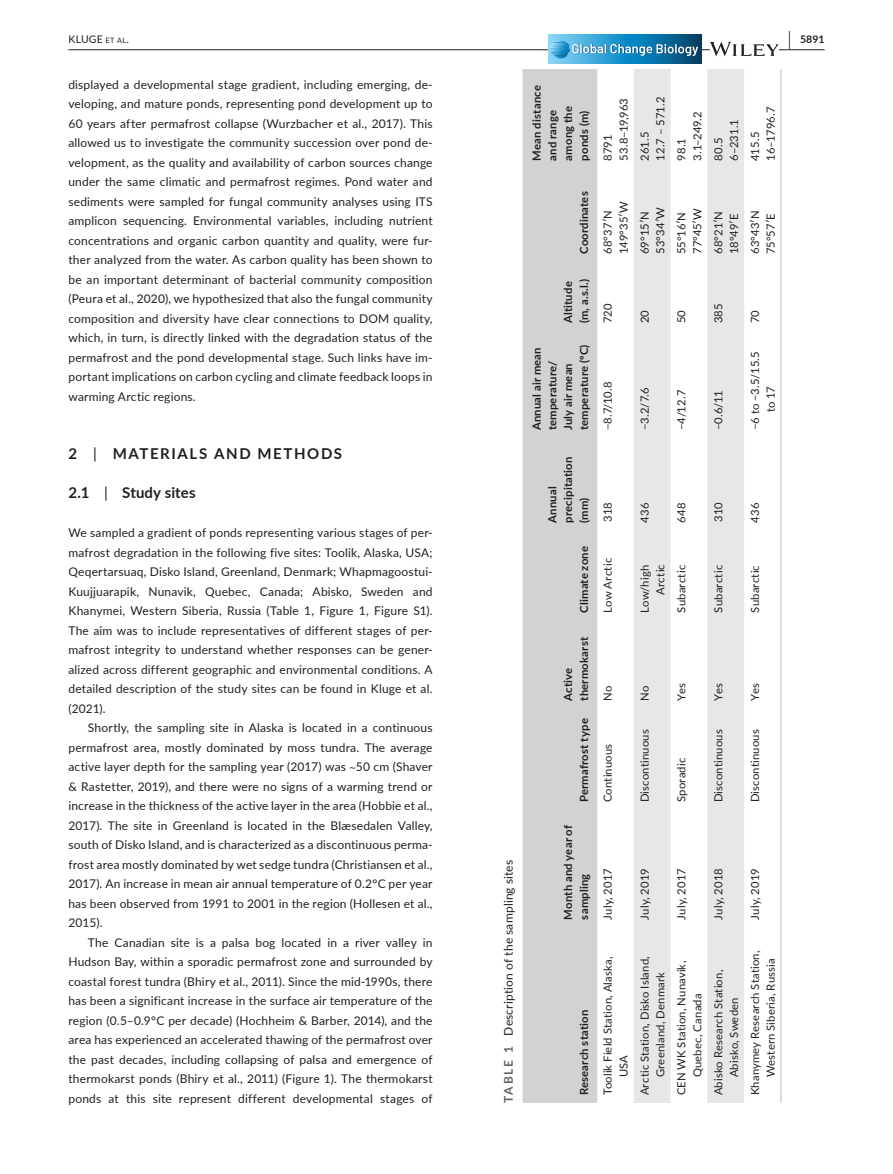
<style>
.page{position:relative;width:893px;height:1174px;background:#fff}
.page>*{position:absolute;margin:0;border:0;box-sizing:border-box;transform-origin:0 0}
.t1{font:700 15px "Lato";letter-spacing:.1em;color:#231f20}
.t2{font:700 15px "Lato";letter-spacing:.005em;color:#231f20}
.t3{font:12px/19.5px "Lato";letter-spacing:.015em;color:#231f20;text-align:justify}
.t4{font:11.25px/15.8px "Lato";letter-spacing:.015em;color:#231f20}
.t5{font:700 11.25px/15.8px "Lato";letter-spacing:.02em;color:#231f20}
.t6{font:11.25px/15.8px "Lato";letter-spacing:-.005em;color:#231f20}
.t7{font:11.25px/15.8px "Lato";letter-spacing:-.015em;color:#231f20}
.t8{font:10.5px "Lato";letter-spacing:.02em;color:#231f20}
.t9{font:700 10.5px "Lato";color:#231f20}
.s1{font-size:7.35px}
.s2{font-size:19.5px}
.s3{font-weight:400}
.s4{font-family:"STIX"}
.s5{font-weight:700;color:#636366}
</style>
<div class="page">
<hr style="left:68px;top:49px;width:756px;height:1px;background:#231f20">
<svg style="left:548px;top:34px;width:153px;height:30px;background:#2b8dbd"></svg>
<svg style="left:550px;top:40px;width:149px;height:18px;background:#4999c2"></svg>
<svg style="left:710px;top:42px;width:69px;height:14px"></svg>
<div style="left:522px;top:69px;width:75px;height:1033px;background:#d1d2d4"></div>
<svg style="left:634px;top:69px;width:110px;height:1033px;fill:#e6e7e9"></svg>
<hr style="left:780px;top:927px;width:2px;height:175px;background:#d1d2d4">
<hr style="left:780px;top:810px;width:2px;height:117px;background:#d1d2d4">
<hr style="left:780px;top:708px;width:2px;height:102px;background:#d1d2d4">
<hr style="left:780px;top:620px;width:2px;height:88px;background:#d1d2d4">
<hr style="left:780px;top:530px;width:2px;height:90px;background:#d1d2d4">
<hr style="left:780px;top:438px;width:2px;height:92px;background:#d1d2d4">
<hr style="left:780px;top:331px;width:2px;height:107px;background:#d1d2d4">
<hr style="left:780px;top:262px;width:2px;height:69px;background:#d1d2d4">
<hr style="left:780px;top:168px;width:2px;height:94px;background:#d1d2d4">
<hr style="left:780px;top:69px;width:2px;height:99px;background:#d1d2d4">
<p class="t8" style="left:68px;top:31px;width:62px">KLUGE <span class="s1">et al</span>.</p>
<p class="t9" style="left:789px;top:31px;width:37px"><span class="s2">|</span> 5891</p>
<p class="t3" style="left:68px;top:74px;width:366px">displayed a developmental stage gradient, including emerging, de&shy;veloping, and mature ponds, representing pond development up to 60 years after permafrost collapse (Wurzbacher et al., 2017). This allowed us to investigate the community succession over pond de&shy;velopment, as the quality and availability of carbon sources change under the same climatic and permafrost regimes. Pond water and sediments were sampled for fungal community analyses using ITS amplicon sequencing. Environmental variables, including nutrient concentrations and organic carbon quantity and quality, were fur&shy;ther analyzed from the water. As carbon quality has been shown to be an important determinant of bacterial community composition (Peura et al., 2020), we hypothesized that also the fungal community composition and diversity have clear connections to DOM quality, which, in turn, is directly linked with the degradation status of the permafrost and the pond developmental stage. Such links have im&shy;portant implications on carbon cycling and climate feedback loops in warming Arctic regions.</p>
<p class="t5" style="left:528px;top:161px;width:77px;rotate:-90deg">Mean distance and range among the ponds (m)</p>
<p class="t4" style="left:636px;top:161px;width:66px;rotate:-90deg">261.5<br>12.7 – 571.2</p>
<p class="t6" style="left:599px;top:161px;width:64px;rotate:-90deg">8791<br>53.8–19,963</p>
<p class="t7" style="left:747px;top:161px;width:55px;rotate:-90deg">415.5<br>16–1796.7</p>
<p class="t4" style="left:673px;top:161px;width:51px;rotate:-90deg">98.1<br>3.1–249.2</p>
<p class="t4" style="left:710px;top:161px;width:43px;rotate:-90deg">80.5<br>6–231.1</p>
<p class="t5" style="left:576px;top:254px;width:64px;rotate:-90deg">Coordinates</p>
<p class="t4" style="left:599px;top:254px;width:54px;rotate:-90deg">68°37′N<br>149°35′W</p>
<p class="t4" style="left:636px;top:254px;width:49px;rotate:-90deg">69°15′N<br>53°34′W</p>
<p class="t4" style="left:673px;top:254px;width:47px;rotate:-90deg">55°16′N<br>77°45′W</p>
<p class="t4" style="left:747px;top:254px;width:45px;rotate:-90deg">63°43′N<br>75°57′E</p>
<p class="t4" style="left:710px;top:254px;width:45px;rotate:-90deg">68°21′N<br>18°49′E</p>
<p class="t5" style="left:560px;top:323px;width:46px;rotate:-90deg">Altitude (m, a.s.l.)</p>
<p class="t4" style="left:599px;top:323px;width:21px;rotate:-90deg">720</p>
<p class="t4" style="left:710px;top:323px;width:21px;rotate:-90deg">385</p>
<p class="t4" style="left:673px;top:323px;width:15px;rotate:-90deg">50</p>
<p class="t4" style="left:636px;top:323px;width:15px;rotate:-90deg">20</p>
<p class="t4" style="left:747px;top:323px;width:15px;rotate:-90deg">70</p>
<p class="t5" style="left:528px;top:430px;width:87px;rotate:-90deg">Annual air mean temperature/<br>July air mean temperature (ºC)</p>
<p class="t4" style="left:747px;top:412px;width:63px;text-indent:-18px;rotate:-90deg">−6 to −3.5/15.5 to 17</p>
<p class="t4" style="left:599px;top:430px;width:51px;rotate:-90deg">−8.7/10.8</p>
<p class="t4" style="left:636px;top:430px;width:45px;rotate:-90deg">−3.2/7.6</p>
<p class="t4" style="left:673px;top:430px;width:42px;rotate:-90deg">−4/12.7</p>
<p class="t4" style="left:710px;top:430px;width:42px;rotate:-90deg">−0.6/11</p>
<p class="t1" style="left:68px;top:443px;width:275px">2 <span class="s3">|</span> MATERIALS AND METHODS</p>
<p class="t2" style="left:68px;top:482px;width:129px">2.1 <span class="s3">|</span> Study sites</p>
<p class="t3" style="left:68px;top:522px;width:366px">We sampled a gradient of ponds representing various stages of per&shy;mafrost degradation in the following five sites: Toolik, Alaska, USA; Qeqertarsuaq, Disko Island, Greenland, Denmark; Whapmagoostui-Kuujjuarapik, Nunavik, Quebec, Canada; Abisko, Sweden and Khanymei, Western Siberia, Russia (Table 1, Figure 1, Figure S1).<br>The aim was to include representatives of different stages of per&shy;mafrost integrity to understand whether responses can be gener&shy;alized across different geographic and environmental conditions. A detailed description of the study sites can be found in Kluge et al. (2021).</p>
<p class="t3" style="left:68px;top:717px;width:366px;text-indent:20px">Shortly, the sampling site in Alaska is located in a continuous permafrost area, mostly dominated by moss tundra. The average active layer depth for the sampling year (2017) was <span class="s4">~</span>50 cm (Shaver &amp; Rastetter, 2019), and there were no signs of a warming trend or increase in the thickness of the active layer in the area (Hobbie et al., 2017). The site in Greenland is located in the Blæsedalen Valley, south of Disko Island, and is characterized as a discontinuous perma&shy;frost area mostly dominated by wet sedge tundra (Christiansen et al., 2017). An increase in mean air annual temperature of 0.2°C per year has been observed from 1991 to 2001 in the region (Hollesen et al., 2015).</p>
<p class="t3" style="left:68px;top:932px;width:366px;text-indent:20px">The Canadian site is a palsa bog located in a river valley in Hudson Bay, within a sporadic permafrost zone and surrounded by coastal forest tundra (Bhiry et al., 2011). Since the mid-1990s, there has been a significant increase in the surface air temperature of the region (0.5–0.9°C per decade) (Hochheim &amp; Barber, 2014), and the area has experienced an accelerated thawing of the permafrost over the past decades, including collapsing of palsa and emergence of thermokarst ponds (Bhiry et al., 2011) (Figure 1). The thermokarst ponds at this site represent different developmental stages of</p>
<p class="t3" style="left:498px;top:1102px;width:245px;rotate:-90deg"><span class="s5">TABLE 1</span> Description of the sampling sites</p>
<p class="t5" style="left:544px;top:523px;width:68px;rotate:-90deg">Annual precipitation (mm)</p>
<p class="t5" style="left:576px;top:612px;width:68px;rotate:-90deg">Climate zone</p>
<p class="t5" style="left:560px;top:701px;width:65px;rotate:-90deg">Active thermokarst</p>
<p class="t5" style="left:576px;top:802px;width:85px;rotate:-90deg">Permafrost type</p>
<p class="t5" style="left:560px;top:919px;width:96px;rotate:-90deg">Month and year of sampling</p>
<p class="t5" style="left:576px;top:1095px;width:87px;rotate:-90deg">Research station</p>
<p class="t4" style="left:599px;top:522px;width:21px;rotate:-90deg">318</p>
<p class="t4" style="left:599px;top:612px;width:56px;rotate:-90deg">Low Arctic</p>
<p class="t4" style="left:636px;top:522px;width:22px;rotate:-90deg">436</p>
<p class="t4" style="left:673px;top:523px;width:22px;rotate:-90deg">648</p>
<p class="t4" style="left:636px;top:612px;width:50px;text-align:right;rotate:-90deg">Low/high<br>Arctic</p>
<p class="t4" style="left:673px;top:612px;width:49px;rotate:-90deg">Subarctic</p>
<p class="t4" style="left:710px;top:522px;width:21px;rotate:-90deg">310</p>
<p class="t4" style="left:710px;top:612px;width:49px;rotate:-90deg">Subarctic</p>
<p class="t4" style="left:747px;top:522px;width:22px;rotate:-90deg">436</p>
<p class="t4" style="left:747px;top:612px;width:49px;rotate:-90deg">Subarctic</p>
<p class="t4" style="left:599px;top:701px;width:17px;rotate:-90deg">No</p>
<p class="t4" style="left:599px;top:802px;width:60px;rotate:-90deg">Continuous</p>
<p class="t4" style="left:636px;top:701px;width:17px;rotate:-90deg">No</p>
<p class="t4" style="left:636px;top:802px;width:75px;rotate:-90deg">Discontinuous</p>
<p class="t4" style="left:673px;top:701px;width:19px;rotate:-90deg">Yes</p>
<p class="t4" style="left:673px;top:802px;width:46px;rotate:-90deg">Sporadic</p>
<p class="t4" style="left:710px;top:701px;width:19px;rotate:-90deg">Yes</p>
<p class="t4" style="left:710px;top:802px;width:75px;rotate:-90deg">Discontinuous</p>
<p class="t4" style="left:747px;top:701px;width:19px;rotate:-90deg">Yes</p>
<p class="t4" style="left:747px;top:802px;width:75px;rotate:-90deg">Discontinuous</p>
<p class="t4" style="left:599px;top:919px;width:53px;rotate:-90deg">July, 2017</p>
<p class="t4" style="left:636px;top:919px;width:53px;rotate:-90deg">July, 2019</p>
<p class="t4" style="left:673px;top:919px;width:53px;rotate:-90deg">July, 2017</p>
<p class="t4" style="left:710px;top:919px;width:53px;rotate:-90deg">July, 2018</p>
<p class="t4" style="left:747px;top:919px;width:53px;rotate:-90deg">July, 2019</p>
<p class="t4" style="left:599px;top:1077px;width:122px;text-indent:-18px;rotate:-90deg">Toolik Field Station, Alaska,<br>USA</p>
<p class="t4" style="left:636px;top:1095px;width:141px;text-align:center;rotate:-90deg">Arctic Station, Disko Island,<br>Greenland, Denmark</p>
<p class="t4" style="left:673px;top:1077px;width:118px;text-indent:-18px;rotate:-90deg">CEN WK Station, Nunavik,<br>Quebec, Canada</p>
<p class="t4" style="left:710px;top:1077px;width:109px;text-indent:-18px;rotate:-90deg">Abisko Research Station,<br>Abisko, Sweden</p>
<p class="t4" style="left:747px;top:1077px;width:128px;text-indent:-18px;rotate:-90deg">Khanymey Research Station,<br>Western Siberia, Russia</p>
</div>
